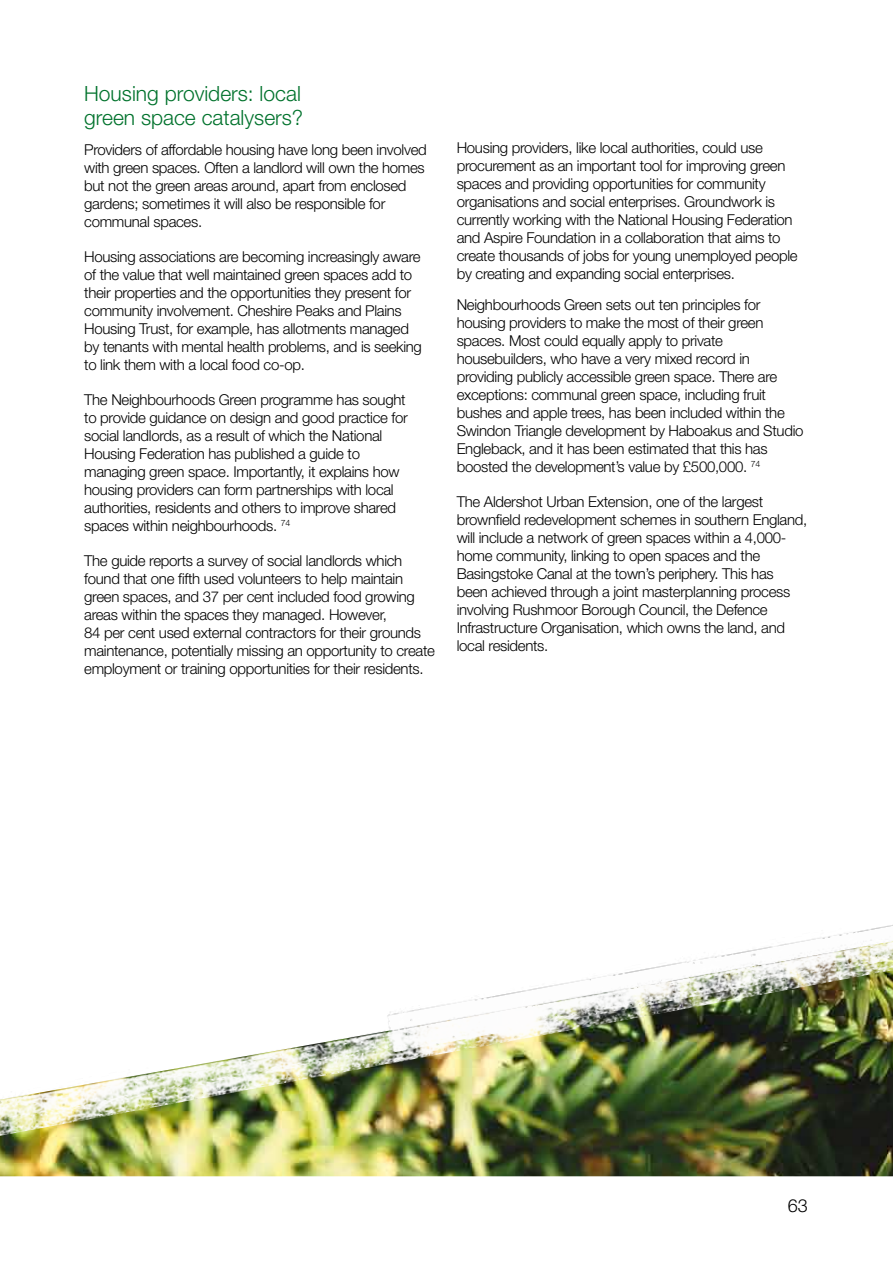
<style>
.page{position:relative;width:893px;height:1263px;background:#fff}
.page>*{position:absolute;margin:0;border:0;box-sizing:border-box;transform-origin:0 0}
.t1{font:300 21px/24px "Helvetica Neue LT Std";color:#00722c}
.t2{font:300 18px "Helvetica Neue LT Std";color:#000}
.t3{font:300 15px/18px "Helvetica Neue LT Std";letter-spacing:-.02em;color:#000}
</style>
<div class="page">
<img style="left:0;top:1136px;width:893px;height:40px">
<img style="left:0;top:925px;width:893px;height:211px">
<h1 class="t1" style="left:84px;top:81px;width:221px">Housing providers: local green space catalysers?</h1>
<p class="t3" style="left:84px;top:141px;width:344px">Providers of affordable housing have long been involved with green spaces. Often a landlord will own the homes but not the green areas around, apart from enclosed gardens; sometimes it will also be responsible for communal spaces.</p>
<p class="t3" style="left:84px;top:248px;width:339px">Housing associations are becoming increasingly aware of the value that well maintained green spaces add to their properties and the opportunities they present for community involvement. Cheshire Peaks and Plains Housing Trust, for example, has allotments managed by tenants with mental health problems, and is seeking to link them with a local food co-op.</p>
<p class="t3" style="left:84px;top:391px;width:325px">The Neighbourhoods Green programme has sought to provide guidance on design and good practice for social landlords, as a result of which the National Housing Federation has published a guide to managing green space. Importantly, it explains how housing providers can form partnerships with local authorities, residents and others to improve shared spaces within neighbourhoods. <sup>74</sup></p>
<p class="t3" style="left:84px;top:552px;width:352px">The guide reports a survey of social landlords which found that one fifth used volunteers to help maintain green spaces, and 37 per cent included food growing areas within the spaces they managed. However,<br>84 per cent used external contractors for their grounds maintenance, potentially missing an opportunity to create employment or training opportunities for their residents.</p>
<p class="t3" style="left:457px;top:139px;width:342px">Housing providers, like local authorities, could use procurement as an important tool for improving green spaces and providing opportunities for community organisations and social enterprises. Groundwork is currently working with the National Housing Federation and Aspire Foundation in a collaboration that aims to create thousands of jobs for young unemployed people by creating and expanding social enterprises.</p>
<p class="t3" style="left:457px;top:296px;width:348px">Neighbourhoods Green sets out ten principles for housing providers to make the most of their green spaces. Most could equally apply to private housebuilders, who have a very mixed record in providing publicly accessible green space. There are exceptions: communal green space, including fruit bushes and apple trees, has been included within the Swindon Triangle development by Haboakus and Studio Engleback, and it has been estimated that this has boosted the development’s value by £500,000. <sup>74</sup></p>
<p class="t3" style="left:457px;top:493px;width:352px">The Aldershot Urban Extension, one of the largest brownfield redevelopment schemes in southern England, will include a network of green spaces within a 4,000- home community, linking to open spaces and the Basingstoke Canal at the town’s periphery. This has been achieved through a joint masterplanning process involving Rushmoor Borough Council, the Defence Infrastructure Organisation, which owns the land, and local residents.</p>
<p class="t2" style="left:788px;top:1195px;width:22px">63</p>
</div>
